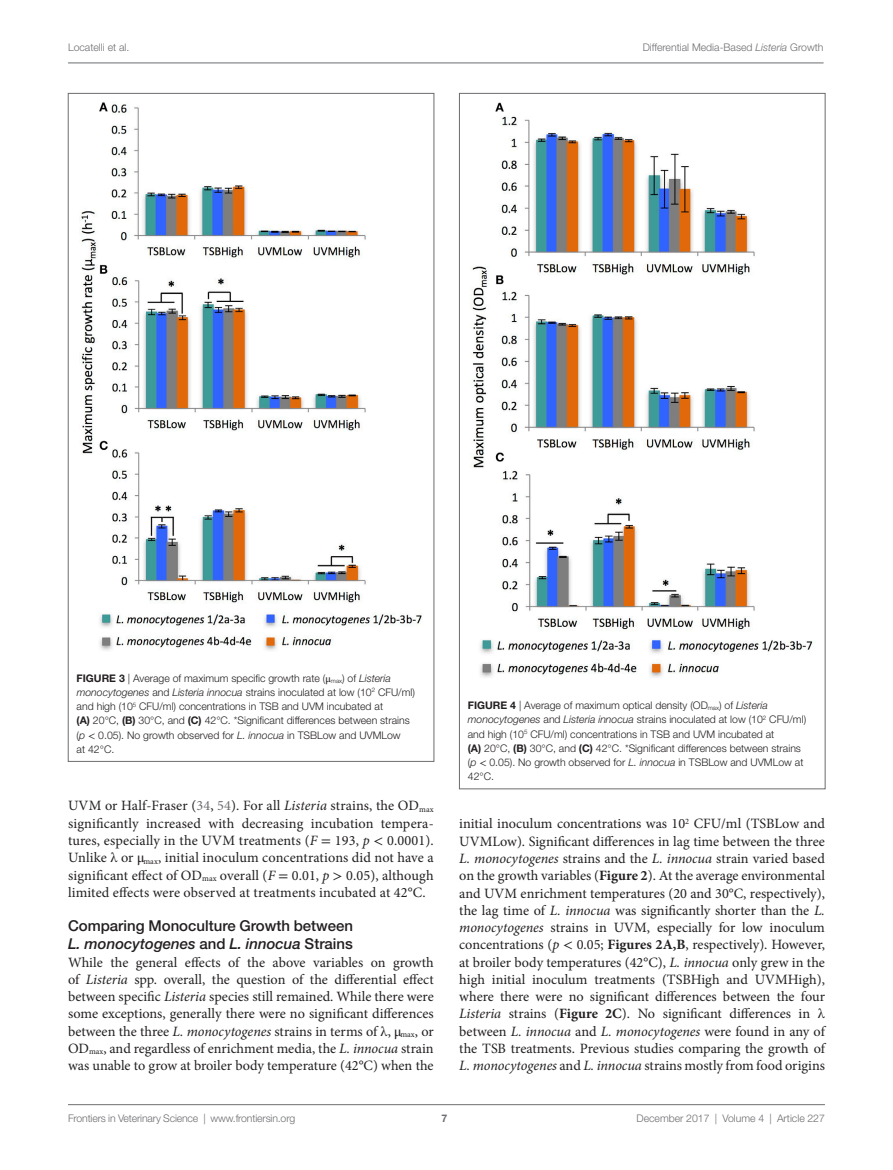
<style>
.page{position:relative;width:893px;height:1170px;background:#fff}
.page>*{position:absolute;margin:0;border:0;box-sizing:border-box;transform-origin:0 0}
.t1{font:500 15px/18px "Helvetica Neue LT Std";color:#231f20}
.t2{font:14.25px/17.2px "Minion Pro";color:#231f20;text-align:justify}
.t3{font:300 10.5px/14.2px "Helvetica Neue LT Std";color:#231f20}
.t4{font:300 10.5px "Helvetica Neue LT Std";color:#6c6d70}
.t5{font:700 10.5px "Helvetica Neue LT Std";color:#6c6d70}
.s1{font-style:italic}
.s2{font-weight:700}
.s3{font-family:"STIX General";font-weight:400}
.s4{color:#6c6d70}
.s5{font-family:"STIX General"}
</style>
<div class="page">
<img style="left:472px;top:102px;width:341px;height:575px">
<img style="left:81px;top:102px;width:341px;height:549px">
<hr style="left:68px;top:1104px;width:757px;height:1px;background:#6c6d70">
<hr style="left:68px;top:63px;width:755px;height:1px;background:#6c6d70">
<p class="t4" style="left:68px;top:41px;width:63px">Locatelli et al.</p>
<p class="t4" style="left:643px;top:41px;width:182px">Differential Media-Based <span class="s1">Listeria</span> Growth</p>
<p class="t3" style="left:77px;top:670px;width:340px"><span class="s2">FIGURE 3</span> | Average of maximum specific growth rate (<span class="s3">μ</span><sub>max</sub>) of <span class="s1">Listeria monocytogenes</span> and <span class="s1">Listeria innocua</span> strains inoculated at low (10<sup>2</sup> CFU/ml) and high (10<sup>5</sup> CFU/ml) concentrations in TSB and UVM incubated at<br><span class="s2">(A)</span> 20°C, <span class="s2">(B)</span> 30°C, and <span class="s2">(C)</span> 42°C. *Significant differences between strains (<span class="s1">p</span> <span class="s3">&lt;</span> 0.05). No growth observed for <span class="s1">L. innocua</span> in TSBLow and UVMLow<br>at 42°C.</p>
<p class="t2" style="left:68px;top:797px;width:367px">UVM or Half-Fraser (<span class="s4">34</span>, <span class="s4">54</span>). For all <span class="s1">Listeria</span> strains, the OD<sub>max </sub>significantly increased with decreasing incubation tempera&shy;tures, especially in the UVM treatments (<span class="s1">F</span> <span class="s5">=</span> 193, <span class="s1">p</span> <span class="s5">&lt;</span> 0.0001).<br>Unlike <span class="s5">λ</span> or <span class="s5">μ</span><sub>max</sub>, initial inoculum concentrations did not have a significant effect of OD<sub>max</sub> overall (<span class="s1">F</span> <span class="s5">=</span> 0.01, <span class="s1">p</span> <span class="s5">&gt;</span> 0.05), although limited effects were observed at treatments incubated at 42°C.</p>
<p class="t1" style="left:68px;top:916px;width:287px">Comparing Monoculture Growth between<br><span class="s1">L. monocytogenes</span> and <span class="s1">L. innocua</span> Strains</p>
<p class="t2" style="left:68px;top:953px;width:367px">While the general effects of the above variables on growth of <span class="s1">Listeria</span> spp. overall, the question of the differential effect between specific <span class="s1">Listeria</span> species still remained. While there were some exceptions, generally there were no significant differences between the three <span class="s1">L. monocytogenes</span> strains in terms of <span class="s5">λ</span>, <span class="s5">μ</span><sub>max</sub>, or OD<sub>max</sub>, and regardless of enrichment media, the <span class="s1">L. innocua</span> strain was unable to grow at broiler body temperature (42°C) when the</p>
<p class="t3" style="left:468px;top:698px;width:340px"><span class="s2">FIGURE 4</span> | Average of maximum optical density (OD<sub>max</sub>) of <span class="s1">Listeria monocytogenes</span> and <span class="s1">Listeria innocua</span> strains inoculated at low (10<sup>2</sup> CFU/ml) and high (10<sup>5</sup> CFU/ml) concentrations in TSB and UVM incubated at<br><span class="s2">(A)</span> 20°C, <span class="s2">(B)</span> 30°C, and <span class="s2">(C)</span> 42°C. *Significant differences between strains (<span class="s1">p</span> <span class="s3">&lt;</span> 0.05). No growth observed for <span class="s1">L. innocua</span> in TSBLow and UVMLow at 42°C.</p>
<p class="t2" style="left:459px;top:815px;width:367px">initial inoculum concentrations was 10<sup>2</sup> CFU/ml (TSBLow and UVMLow). Significant differences in lag time between the three <span class="s1">L. monocytogenes</span> strains and the <span class="s1">L. innocua</span> strain varied based on the growth variables (<span class="s2">Figure 2</span>). At the average environmental and UVM enrichment temperatures (20 and 30°C, respectively), the lag time of <span class="s1">L. innocua</span> was significantly shorter than the <span class="s1">L. monocytogenes</span> strains in UVM, especially for low inoculum concentrations (<span class="s1">p</span> <span class="s5">&lt;</span> 0.05; <span class="s2">Figures 2A,B</span>, respectively). However, at broiler body temperatures (42°C), <span class="s1">L. innocua</span> only grew in the high initial inoculum treatments (TSBHigh and UVMHigh), where there were no significant differences between the four <span class="s1">Listeria</span> strains (<span class="s2">Figure 2C</span>). No significant differences in <span class="s5">λ </span>between <span class="s1">L. innocua</span> and <span class="s1">L. monocytogenes</span> were found in any of the TSB treatments. Previous studies comparing the growth of <span class="s1">L. monocytogenes</span> and <span class="s1">L. innocua</span> strains mostly from food origins</p>
<p class="t4" style="left:68px;top:1111px;width:229px">Frontiers in Veterinary Science | www.frontiersin.org</p>
<p class="t4" style="left:636px;top:1111px;width:190px">December 2017 | Volume 4 | Article 227</p>
<p class="t5" style="left:441px;top:1111px;width:7px">7</p>
</div>
